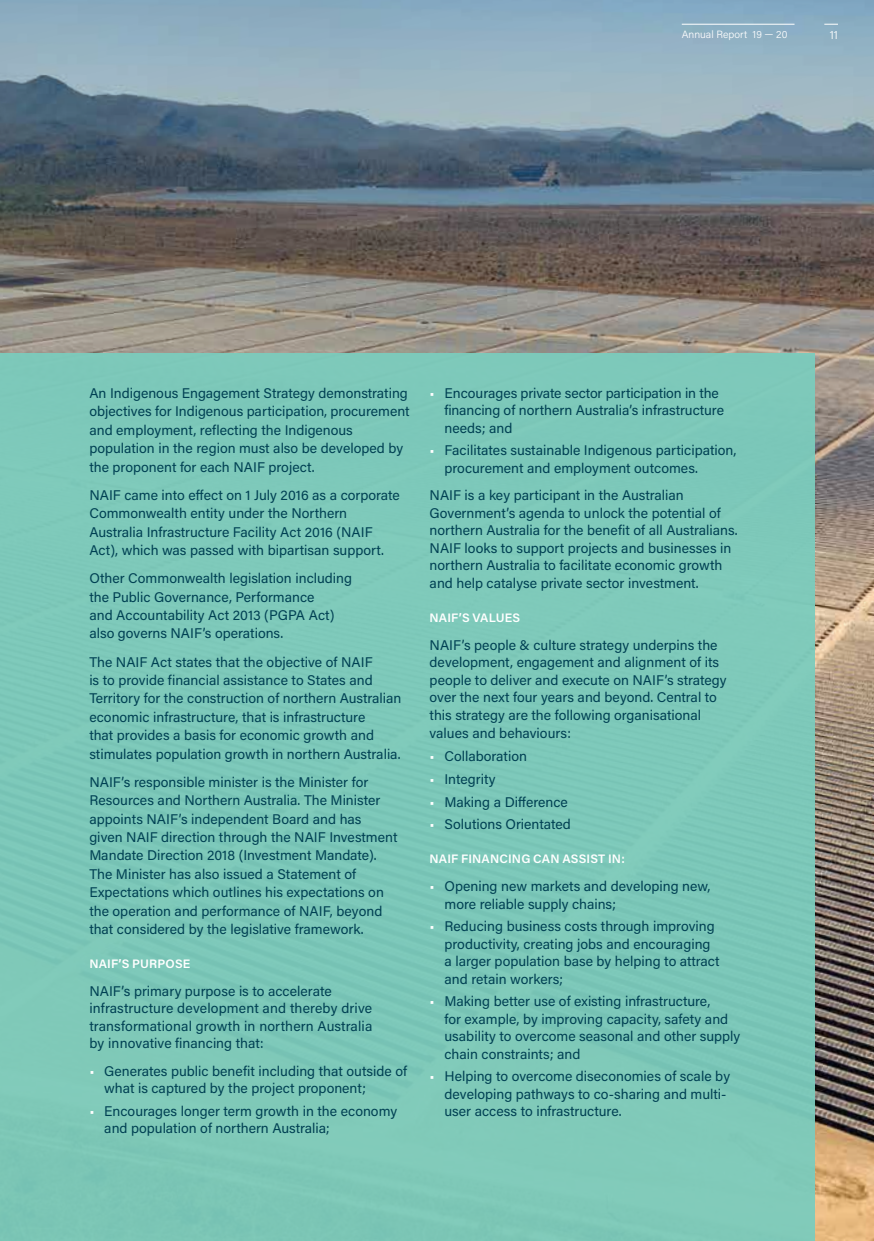
<style>
.page{position:relative;width:874px;height:1241px;background:#fff}
.page>*{position:absolute;margin:0;border:0;box-sizing:border-box;transform-origin:0 0}
.t1{font:14px/18.4px "Acumin Pro";color:#004053}
.t2{font:600 12.25px "Acumin Pro";letter-spacing:.01em;color:#fff}
.t3{font:300 11.38px "Acumin Pro";color:#fff}
.t4{font:300 10.5px "Acumin Pro";color:#fff}
.s1{color:#fff}
</style>
<div class="page">
<img style="left:0;top:0;width:873px;height:1240px">
<div style="left:0;top:353px;width:814px;height:887px;background:#7cccbd"></div>
<svg style="left:823px;top:24px;width:14px;height:1px"></svg>
<hr style="left:681px;top:24px;width:113px;height:1px;background:#fff">
<p class="t4" style="left:681px;top:27px;width:107px">Annual Report 19 — 20</p>
<p class="t3" style="left:829px;top:27px;width:10px">11</p>
<p class="t1" style="left:89px;top:383px;width:322px">An Indigenous Engagement Strategy demonstrating objectives for Indigenous participation, procurement and employment, reflecting the Indigenous population in the region must also be developed by the proponent for each NAIF project.</p>
<p class="t1" style="left:89px;top:485px;width:312px">NAIF came into effect on 1 July 2016 as a corporate Commonwealth entity under the Northern Australia Infrastructure Facility Act 2016 (NAIF Act), which was passed with bipartisan support.</p>
<p class="t1" style="left:89px;top:568px;width:264px">Other Commonwealth legislation including the Public Governance, Performance<br>and Accountability Act 2013 (PGPA Act) also governs NAIF’s operations.</p>
<p class="t1" style="left:89px;top:652px;width:313px">The NAIF Act states that the objective of NAIF<br>is to provide financial assistance to States and Territory for the construction of northern Australian economic infrastructure, that is infrastructure<br>that provides a basis for economic growth and stimulates population growth in northern Australia.</p>
<p class="t1" style="left:89px;top:772px;width:309px">NAIF’s responsible minister is the Minister for Resources and Northern Australia. The Minister appoints NAIF’s independent Board and has given NAIF direction through the NAIF Investment Mandate Direction 2018 (Investment Mandate).<br>The Minister has also issued a Statement of Expectations which outlines his expectations on the operation and performance of NAIF, beyond that considered by the legislative framework.</p>
<p class="t2" style="left:89px;top:955px;width:102px">NAIF’S PURPOSE</p>
<p class="t1" style="left:89px;top:981px;width:284px;line-height:17.5px">NAIF’s primary purpose is to accelerate infrastructure development and thereby drive transformational growth in northern Australia by innovative financing that:</p>
<p class="t1" style="left:104px;top:1061px;width:304px;line-height:17.5px;text-indent:-15px"><span class="s1">•</span> Generates public benefit including that outside of what is captured by the project proponent;</p>
<p class="t1" style="left:104px;top:1101px;width:294px;line-height:17.5px;text-indent:-15px"><span class="s1">•</span> Encourages longer term growth in the economy and population of northern Australia;</p>
<p class="t1" style="left:444px;top:384px;width:281px;line-height:17.5px;text-indent:-15px"><span class="s1">•</span> Encourages private sector participation in the financing of northern Australia’s infrastructure needs; and</p>
<p class="t1" style="left:444px;top:441px;width:293px;line-height:17.5px;text-indent:-15px"><span class="s1">•</span> Facilitates sustainable Indigenous participation, procurement and employment outcomes.</p>
<p class="t1" style="left:429px;top:486px;width:309px;line-height:17.5px">NAIF is a key participant in the Australian Government’s agenda to unlock the potential of northern Australia for the benefit of all Australians.<br>NAIF looks to support projects and businesses in northern Australia to facilitate economic growth and help catalyse private sector investment.</p>
<p class="t2" style="left:429px;top:609px;width:92px">NAIF’S VALUES</p>
<p class="t1" style="left:429px;top:635px;width:298px;line-height:17.7px">NAIF’s people &amp; culture strategy underpins the development, engagement and alignment of its people to deliver and execute on NAIF’s strategy over the next four years and beyond. Central to this strategy are the following organisational values and behaviours:</p>
<p class="t1" style="left:429px;top:746px;width:99px"><span class="s1">•</span> Collaboration</p>
<p class="t1" style="left:429px;top:769px;width:67px"><span class="s1">•</span> Integrity</p>
<p class="t1" style="left:429px;top:791px;width:140px"><span class="s1">•</span> Making a Difference</p>
<p class="t1" style="left:429px;top:814px;width:143px"><span class="s1">•</span> Solutions Orientated</p>
<p class="t2" style="left:429px;top:850px;width:196px">NAIF FINANCING CAN ASSIST IN:</p>
<p class="t1" style="left:444px;top:876px;width:267px;line-height:17.5px;text-indent:-15px"><span class="s1">•</span> Opening new markets and developing new, more reliable supply chains;</p>
<p class="t1" style="left:444px;top:916px;width:276px;line-height:17.5px;text-indent:-15px"><span class="s1">•</span> Reducing business costs through improving productivity, creating jobs and encouraging a larger population base by helping to attract and retain workers;</p>
<p class="t1" style="left:444px;top:991px;width:297px;line-height:17.5px;text-indent:-15px"><span class="s1">•</span> Making better use of existing infrastructure,<br>for example, by improving capacity, safety and usability to overcome seasonal and other supply chain constraints; and</p>
<p class="t1" style="left:444px;top:1066px;width:287px;line-height:17.5px;text-indent:-15px"><span class="s1">•</span> Helping to overcome diseconomies of scale by developing pathways to co-sharing and multi&shy;user access to infrastructure.</p>
</div>
